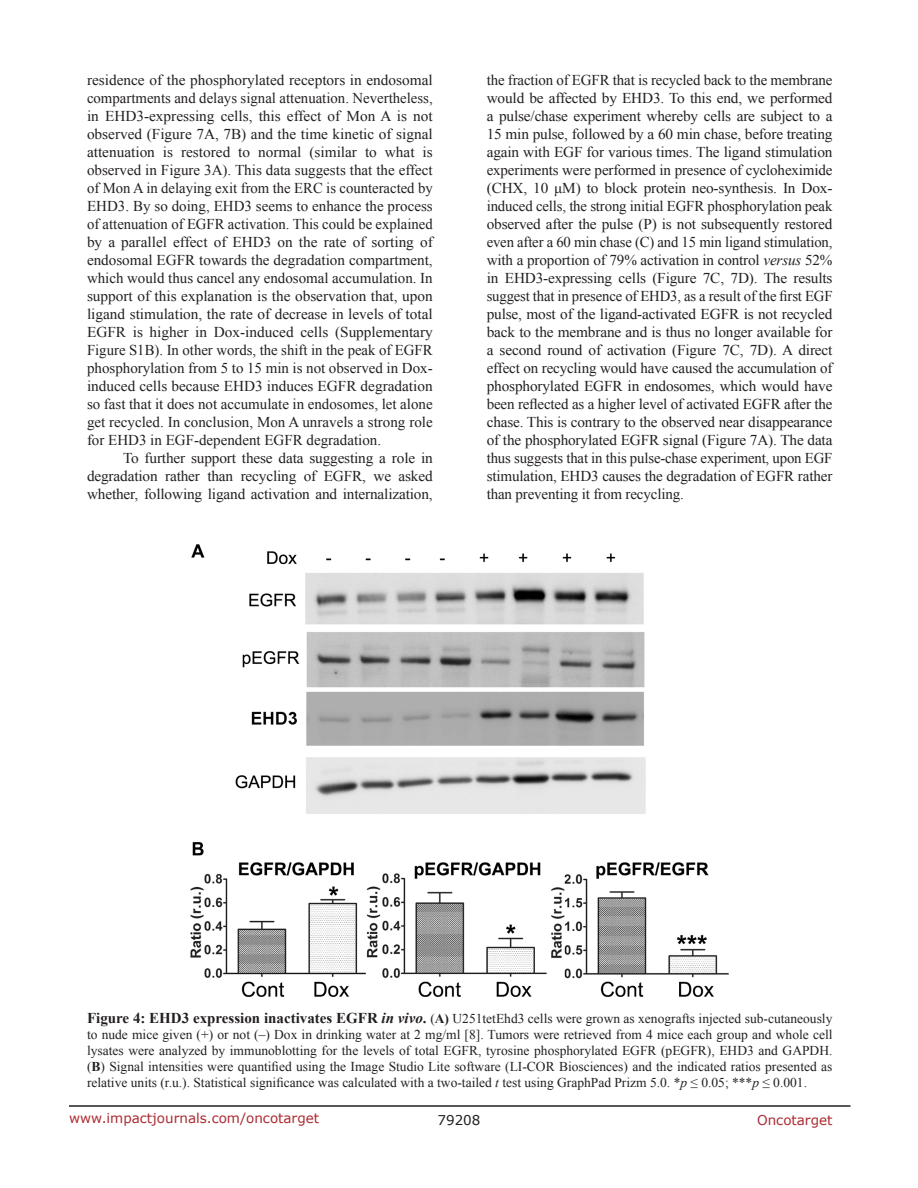
<style>
.page{position:relative;width:918px;height:1188px;background:#fff}
.page>*{position:absolute;margin:0;border:0;box-sizing:border-box;transform-origin:0 0}
.BodyText{font:15px/18px "Times New Roman";letter-spacing:-.01em;color:#231f20;text-align:justify}
.FigureText{font:13.5px/16.2px "Times New Roman";color:#231f20;text-align:justify}
.t1{font:13.5px "Verdana";color:#ac2b31}
.t2{font:13.5px "Verdana";color:#231f20}
.s1{font-style:italic}
.s2{font-weight:700;font-size:15px}
.s3{font-weight:700;font-style:italic;font-size:15px}
.s4{font-weight:700}
</style>
<div class="page">
<hr style="left:69px;top:1105px;width:781px;height:2px;background:#231f20">
<img style="left:191px;top:544px;width:538px;height:452px">
<p class="BodyText" style="left:87px;top:71px;width:347px">residence of the phosphorylated receptors in endosomal compartments and delays signal attenuation. Nevertheless, in EHD3-expressing cells, this effect of Mon A is not observed (Figure 7A, 7B) and the time kinetic of signal attenuation is restored to normal (similar to what is observed in Figure 3A). This data suggests that the effect of Mon A in delaying exit from the ERC is counteracted by EHD3. By so doing, EHD3 seems to enhance the process of attenuation of EGFR activation. This could be explained by a parallel effect of EHD3 on the rate of sorting of endosomal EGFR towards the degradation compartment, which would thus cancel any endosomal accumulation. In support of this explanation is the observation that, upon ligand stimulation, the rate of decrease in levels of total EGFR is higher in Dox-induced cells (Supplementary Figure S1B). In other words, the shift in the peak of EGFR phosphorylation from 5 to 15 min is not observed in Dox&shy;induced cells because EHD3 induces EGFR degradation so fast that it does not accumulate in endosomes, let alone get recycled. In conclusion, Mon A unravels a strong role for EHD3 in EGF-dependent EGFR degradation.</p>
<p class="BodyText" style="left:87px;top:449px;width:347px;text-indent:36px">To further support these data suggesting a role in degradation rather than recycling of EGFR, we asked whether, following ligand activation and internalization,</p>
<p class="BodyText" style="left:487px;top:71px;width:347px">the fraction of EGFR that is recycled back to the membrane would be affected by EHD3. To this end, we performed a pulse/chase experiment whereby cells are subject to a 15 min pulse, followed by a 60 min chase, before treating again with EGF for various times. The ligand stimulation experiments were performed in presence of cycloheximide (CHX, 10 μM) to block protein neo-synthesis. In Dox&shy;induced cells, the strong initial EGFR phosphorylation peak observed after the pulse (P) is not subsequently restored even after a 60 min chase (C) and 15 min ligand stimulation, with a proportion of 79% activation in control <span class="s1">versus</span> 52% in EHD3-expressing cells (Figure 7C, 7D). The results suggest that in presence of EHD3, as a result of the first EGF pulse, most of the ligand-activated EGFR is not recycled back to the membrane and is thus no longer available for a second round of activation (Figure 7C, 7D). A direct effect on recycling would have caused the accumulation of phosphorylated EGFR in endosomes, which would have been reflected as a higher level of activated EGFR after the chase. This is contrary to the observed near disappearance of the phosphorylated EGFR signal (Figure 7A). The data thus suggests that in this pulse-chase experiment, upon EGF stimulation, EHD3 causes the degradation of EGFR rather than preventing it from recycling.</p>
<p class="FigureText" style="left:87px;top:1010px;width:747px"><span class="s2">Figure 4: EHD3 expression inactivates EGFR</span> <span class="s3">in vivo</span><span class="s2">.</span> (<span class="s4">A)</span> U251tetEhd3 cells were grown as xenografts injected sub-cutaneously to nude mice given (+) or not (–) Dox in drinking water at 2 mg/ml [8]. Tumors were retrieved from 4 mice each group and whole cell lysates were analyzed by immunoblotting for the levels of total EGFR, tyrosine phosphorylated EGFR (pEGFR), EHD3 and GAPDH. (<span class="s4">B</span>) Signal intensities were quantified using the Image Studio Lite software (LI-COR Biosciences) and the indicated ratios presented as relative units (r.u.). Statistical significance was calculated with a two-tailed <span class="s1">t</span> test using GraphPad Prizm 5.0. *<span class="s1">p</span> ≤ 0.05; ***<span class="s1">p</span> ≤ 0.001.</p>
<p class="t1" style="left:69px;top:1109px;width:252px">www.impactjournals.com/oncotarget</p>
<p class="t2" style="left:438px;top:1111px;width:44px">79208</p>
<p class="t1" style="left:757px;top:1111px;width:77px">Oncotarget</p>
</div>
